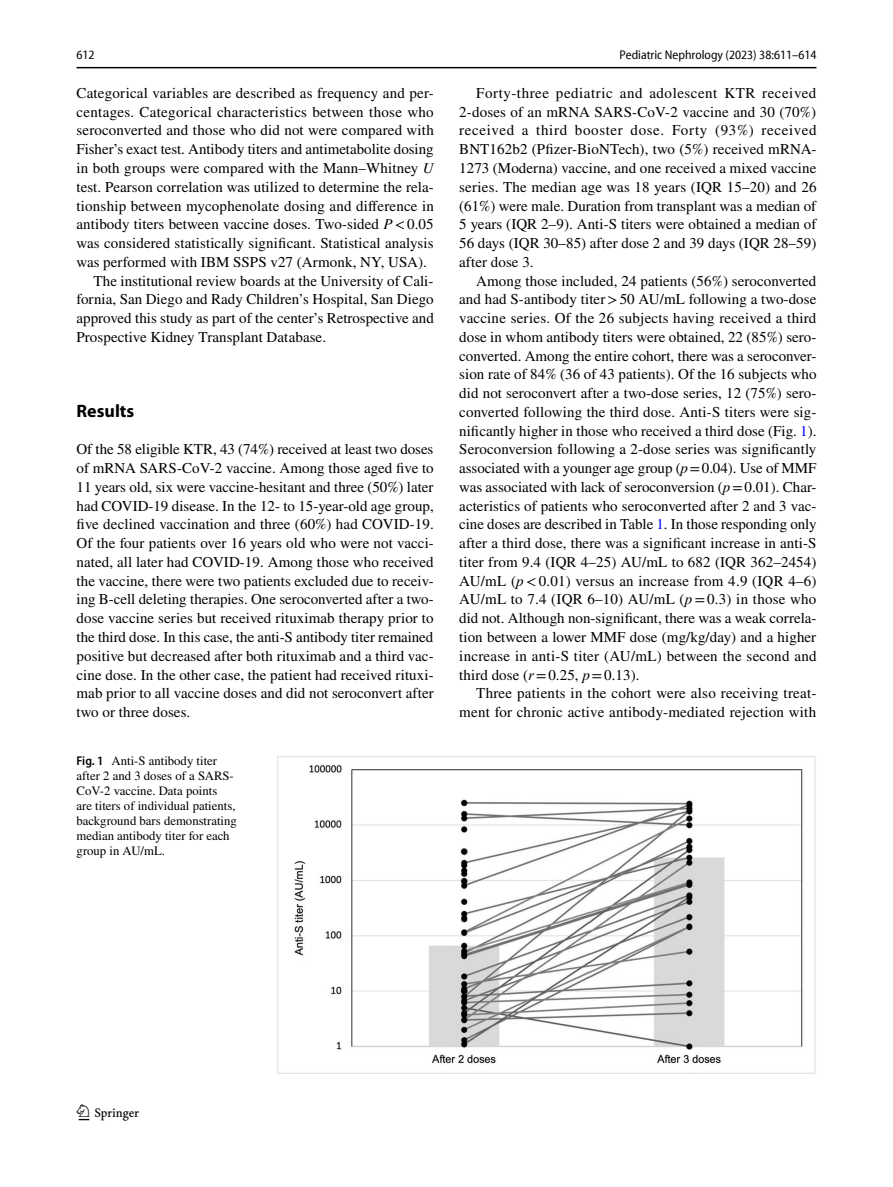
<style>
.page{position:relative;width:893px;height:1187px;background:#fff}
.page>*{position:absolute;margin:0;border:0;box-sizing:border-box;transform-origin:0 0}
.t1{font:22.5px "Springnew Regular 2";color:#000}
.t2{font:700 18px "Myriad Pro";color:#000}
.t3{font:15px/18.8px "STIX";letter-spacing:.005em;color:#000;text-align:justify}
.t4{font:12.75px/15px "STIX";color:#000}
.t5{font:semi-condensed 12.75px "Myriad Pro Unic";color:#000}
.s1{font-style:italic}
.s2{font-family:"Myriad Pro";font-weight:600;font-stretch:semi-condensed}
.s3{color:#00f}
</style>
<div class="page">
<hr style="left:77px;top:67px;width:739px;height:1px;background:#000">
<img style="left:277px;top:756px;width:539px;height:317px">
<p class="t5" style="left:77px;top:50px;width:20px">612</p>
<p class="t5" style="left:619px;top:50px;width:199px">Pediatric Nephrology (2023) 38:611–614</p>
<p class="t3" style="left:77px;top:84px;width:359px">Categorical variables are described as frequency and per-</p>
<p class="t3" style="left:77px;top:103px;width:359px">centages. Categorical characteristics between those who</p>
<p class="t3" style="left:77px;top:122px;width:359px">seroconverted and those who did not were compared with</p>
<p class="t3" style="left:77px;top:141px;width:359px">Fisher’s exact test. Antibody titers and antimetabolite dosing</p>
<p class="t3" style="left:77px;top:159px;width:358px">in both groups were compared with the Mann–Whitney <span class="s1">U</span></p>
<p class="t3" style="left:77px;top:178px;width:359px">test. Pearson correlation was utilized to determine the rela-</p>
<p class="t3" style="left:77px;top:197px;width:359px">tionship between mycophenolate dosing and difference in</p>
<p class="t3" style="left:77px;top:216px;width:359px">antibody titers between vaccine doses. Two-sided <span class="s1">P</span>&lt;0.05</p>
<p class="t3" style="left:77px;top:234px;width:359px">was considered statistically significant. Statistical analysis</p>
<p class="t3" style="left:77px;top:253px;width:352px">was performed with IBM SSPS v27 (Armonk, NY, USA).</p>
<p class="t3" style="left:94px;top:272px;width:341px">The institutional review boards at the University of Cali-</p>
<p class="t3" style="left:77px;top:291px;width:359px">fornia, San Diego and Rady Children’s Hospital, San Diego</p>
<p class="t3" style="left:77px;top:309px;width:359px">approved this study as part of the center’s Retrospective and</p>
<p class="t3" style="left:77px;top:328px;width:251px">Prospective Kidney Transplant Database.</p>
<p class="t2" style="left:77px;top:399px;width:59px">Results</p>
<p class="t3" style="left:77px;top:441px;width:359px">Of the 58 eligible KTR, 43 (74%) received at least two doses of mRNA SARS-CoV-2 vaccine. Among those aged five to 11 years old, six were vaccine-hesitant and three (50%) later had COVID-19 disease. In the 12- to 15-year-old age group, five declined vaccination and three (60%) had COVID-19.<br>Of the four patients over 16 years old who were not vacci&shy;nated, all later had COVID-19. Among those who received the vaccine, there were two patients excluded due to receiv&shy;ing B-cell deleting therapies. One seroconverted after a two&shy;dose vaccine series but received rituximab therapy prior to the third dose. In this case, the anti-S antibody titer remained positive but decreased after both rituximab and a third vac&shy;cine dose. In the other case, the patient had received rituxi&shy;mab prior to all vaccine doses and did not seroconvert after two or three doses.</p>
<p class="t4" style="left:77px;top:754px;width:162px"><span class="s2">Fig. 1</span> Anti-S antibody titer after 2 and 3 doses of a SARS-<br>CoV-2 vaccine. Data points<br>are titers of individual patients, background bars demonstrating median antibody titer for each group in AU/mL.</p>
<p class="t3" style="left:459px;top:84px;width:359px;text-indent:17px">Forty-three pediatric and adolescent KTR received 2-doses of an mRNA SARS-CoV-2 vaccine and 30 (70%) received a third booster dose. Forty (93%) received BNT162b2 (Pfizer-BioNTech), two (5%) received mRNA-1273 (Moderna) vaccine, and one received a mixed vaccine series. The median age was 18 years (IQR 15–20) and 26 (61%) were male. Duration from transplant was a median of 5 years (IQR 2–9). Anti-S titers were obtained a median of 56 days (IQR 30–85) after dose 2 and 39 days (IQR 28–59) after dose 3.</p>
<p class="t3" style="left:459px;top:272px;width:359px;text-indent:17px">Among those included, 24 patients (56%) seroconverted and had S-antibody titer&gt;50 AU/mL following a two-dose vaccine series. Of the 26 subjects having received a third dose in whom antibody titers were obtained, 22 (85%) sero&shy;converted. Among the entire cohort, there was a seroconver&shy;sion rate of 84% (36 of 43 patients). Of the 16 subjects who did not seroconvert after a two-dose series, 12 (75%) sero&shy;converted following the third dose. Anti-S titers were sig&shy;nificantly higher in those who received a third dose (Fig. <span class="s3">1</span>).<br>Seroconversion following a 2-dose series was significantly associated with a younger age group (<span class="s1">p</span>=0.04). Use of MMF was associated with lack of seroconversion (<span class="s1">p</span>=0.01). Char&shy;acteristics of patients who seroconverted after 2 and 3 vac&shy;cine doses are described in Table <span class="s3">1</span>. In those responding only after a third dose, there was a significant increase in anti-S titer from 9.4 (IQR 4–25) AU/mL to 682 (IQR 362–2454)<br>AU/mL (<span class="s1">p</span>&lt;0.01) versus an increase from 4.9 (IQR 4–6)<br>AU/mL to 7.4 (IQR 6–10) AU/mL (<span class="s1">p</span>=0.3) in those who did not. Although non-significant, there was a weak correla&shy;tion between a lower MMF dose (mg/kg/day) and a higher increase in anti-S titer (AU/mL) between the second and third dose (<span class="s1">r</span>=0.25, <span class="s1">p</span>=0.13).</p>
<p class="t3" style="left:459px;top:684px;width:359px;text-align:right">Three patients in the cohort were also receiving treat&shy;ment for chronic active antibody-mediated rejection with</p>
<h1 class="t1" style="left:79px;top:1104px;width:62px">1 3</h1>
</div>
